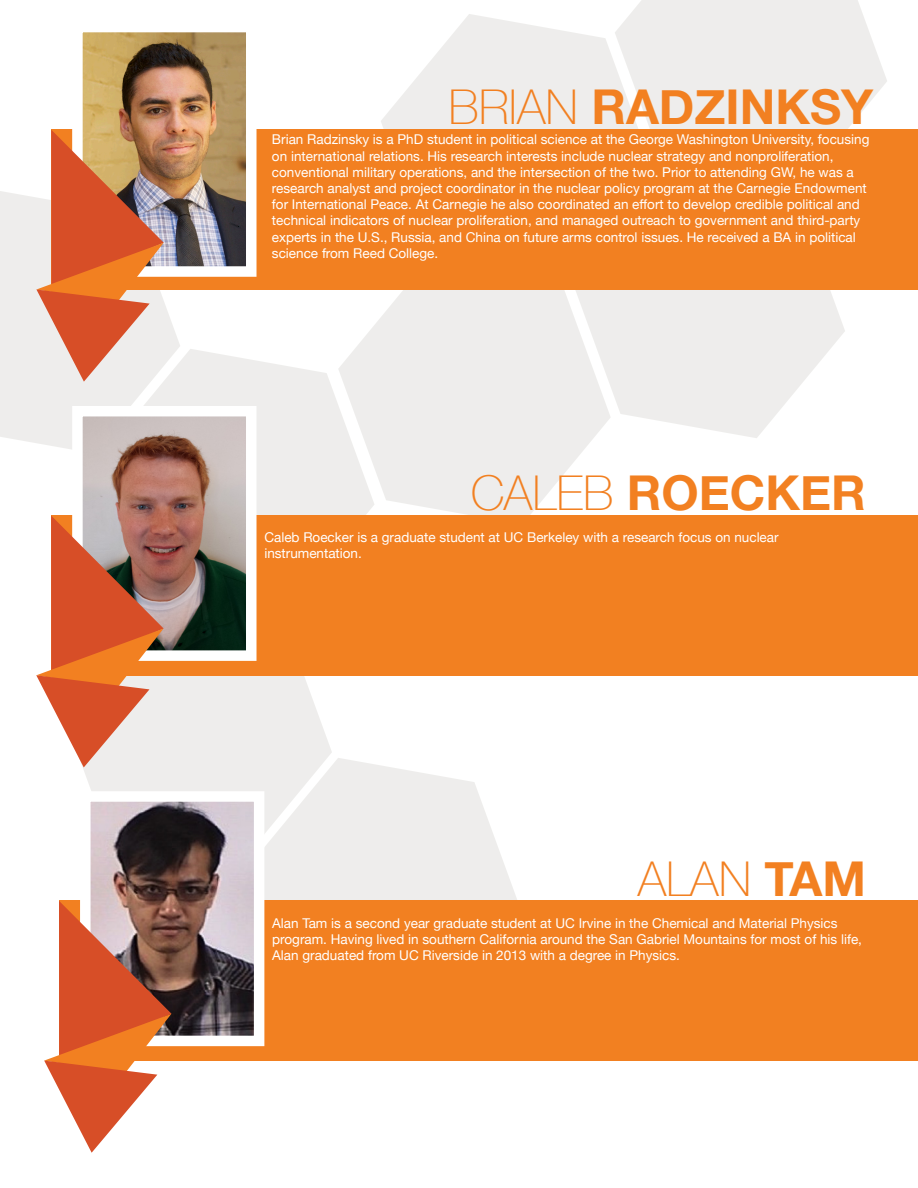
<style>
.page{position:relative;width:918px;height:1188px;background:#fff}
.page>*{position:absolute;margin:0;border:0;box-sizing:border-box;transform-origin:0 0}
.t1{font:700 48px "Helvetica Neue";color:#f28021}
.t2{font:100 48px "Helvetica Neue";color:#f28021}
.t3{font:13.5px/16.2px "Helvetica Neue";color:#fff}
.s1{font-weight:100}
.s2{font-weight:700}
</style>
<div class="page">
<svg style="left:264px;top:758px;width:258px;height:143px;fill:#eeedec"></svg>
<svg style="left:611px;top:290px;width:234px;height:148px;fill:#eeedec"></svg>
<svg style="left:355px;top:290px;width:256px;height:226px;background:#f0efed"></svg>
<svg style="left:381px;top:14px;width:234px;height:115px;fill:#eeedec"></svg>
<svg style="left:83px;top:676px;width:249px;height:183px;background:#efeeed"></svg>
<svg style="left:180px;top:349px;width:195px;height:167px;fill:#eeedec"></svg>
<svg style="left:615px;top:0;width:272px;height:129px;background:#efeeed"></svg>
<svg style="left:0;top:191px;width:180px;height:258px;background:#efeeed"></svg>
<div style="left:51px;top:129px;width:867px;height:161px;background:#f28021"></div>
<div style="left:51px;top:516px;width:867px;height:160px;background:#f28021"></div>
<img style="left:83px;top:33px;width:163px;height:233px">
<div style="left:72px;top:22px;width:185px;height:255px;border:10px solid #fff"></div>
<img style="left:83px;top:417px;width:163px;height:233px">
<div style="left:72px;top:406px;width:185px;height:255px;border:10px solid #fff"></div>
<svg style="left:36px;top:130px;width:128px;height:252px;background:#da8e6d"></svg>
<svg style="left:36px;top:516px;width:128px;height:251px"></svg>
<div style="left:59px;top:901px;width:859px;height:160px;background:#f28021"></div>
<img style="left:91px;top:802px;width:162px;height:233px">
<div style="left:80px;top:791px;width:184px;height:255px;border:10px solid #fff"></div>
<svg style="left:44px;top:901px;width:128px;height:252px"></svg>
<p class="t1" style="left:448px;top:69px;width:426px"><span class="s1">BRIAN</span> RADZINKSY</p>
<p class="t3" style="left:272px;top:132px;width:599px">Brian Radzinsky is a PhD student in political science at the George Washington University, focusing on international relations. His research interests include nuclear strategy and nonproliferation, conventional military operations, and the intersection of the two. Prior to attending GW, he was a research analyst and project coordinator in the nuclear policy program at the Carnegie Endowment for International Peace. At Carnegie he also coordinated an effort to develop credible political and technical indicators of nuclear proliferation, and managed outreach to government and third-party experts in the U.S., Russia, and China on future arms control issues. He received a BA in political science from Reed College.</p>
<p class="t1" style="left:471px;top:456px;width:396px"><span class="s1">CALEB</span> ROECKER</p>
<p class="t3" style="left:264px;top:530px;width:516px">Caleb Roecker is a graduate student at UC Berkeley with a research focus on nuclear instrumentation.</p>
<p class="t2" style="left:638px;top:842px;width:230px">ALAN <span class="s2">TAM</span></p>
<p class="t3" style="left:272px;top:915px;width:591px">Alan Tam is a second year graduate student at UC Irvine in the Chemical and Material Physics program. Having lived in southern California around the San Gabriel Mountains for most of his life,<br>Alan graduated from UC Riverside in 2013 with a degree in Physics.</p>
</div>
